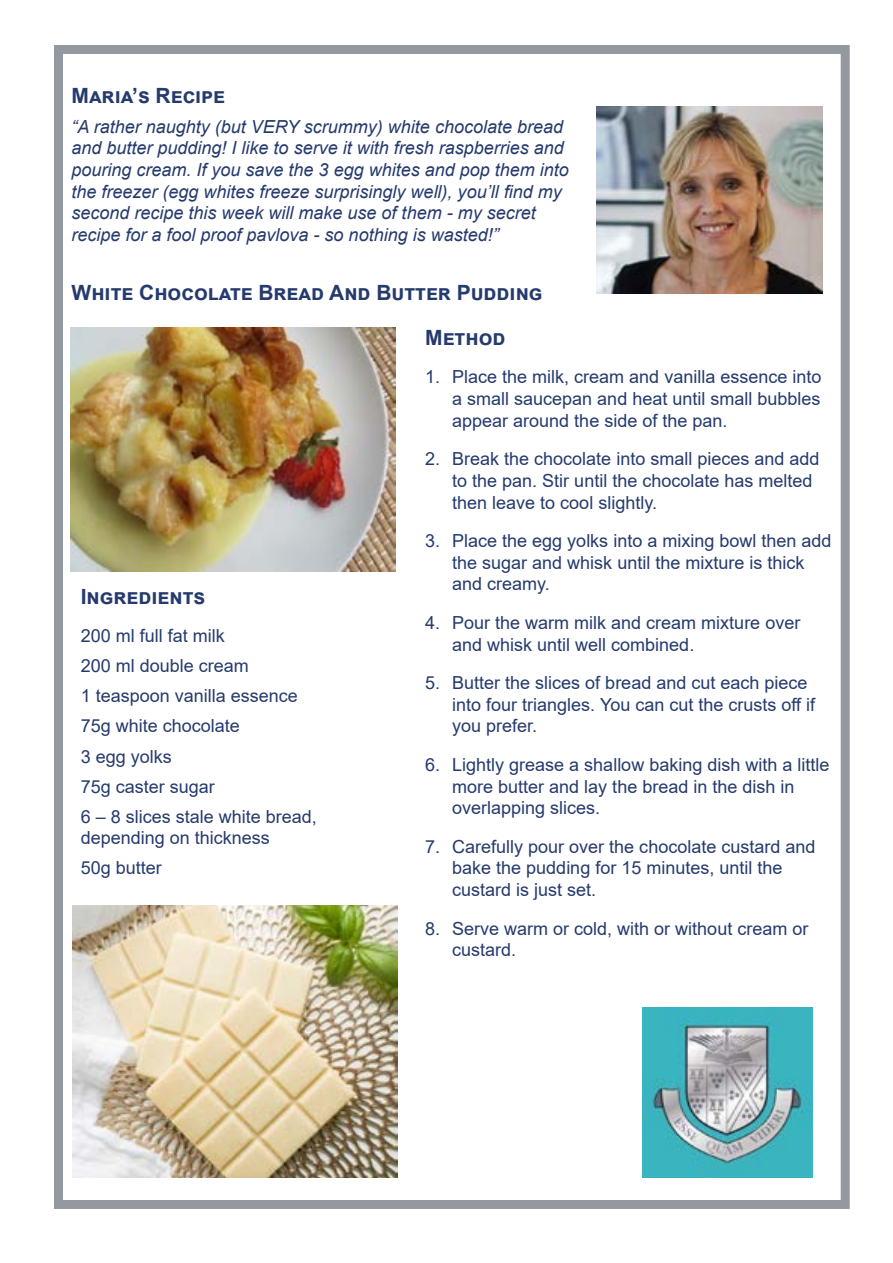
<style>
.page{position:relative;width:893px;height:1263px;background:#fff}
.page>*{position:absolute;margin:0;border:0;box-sizing:border-box;transform-origin:0 0}
.t1{font:700 21px "Arial";color:#253a6d}
.t2{font:18px/21.6px "Arial";color:#253a6d}
.t3{font:italic 18px/21.6px "Arial";color:#253a6d}
</style>
<div class="page">
<div style="left:54px;top:45px;width:796px;height:1164px;border:9px solid #93999e"></div>
<img style="left:71px;top:327px;width:324px;height:245px">
<img style="left:642px;top:1008px;width:170px;height:170px">
<img style="left:597px;top:106px;width:225px;height:187px">
<img style="left:72px;top:905px;width:325px;height:273px">
<p class="t1" style="left:72px;top:81px;width:155px">Maria’s Recipe</p>
<p class="t3" style="left:72px;top:116px;width:499px">“A rather naughty (but VERY scrummy) white chocolate bread and butter pudding! I like to serve it with fresh raspberries and pouring cream. If you save the 3 egg whites and pop them into the freezer (egg whites freeze surprisingly well), you’ll find my second recipe this week will make use of them - my secret recipe for a fool proof pavlova - so nothing is wasted!”</p>
<p class="t1" style="left:72px;top:278px;width:473px">White Chocolate Bread And Butter Pudding</p>
<p class="t1" style="left:81px;top:581px;width:126px">Ingredients</p>
<p class="t2" style="left:81px;top:621px;width:238px;line-height:30.2px">200 ml full fat milk<br>200 ml double cream<br>1 teaspoon vanilla essence<br>75g white chocolate<br>3 egg yolks<br>75g caster sugar<br>6 – 8 slices stale white bread,</p>
<p class="t2" style="left:81px;top:823px;width:191px;line-height:30.2px">depending on thickness<br>50g butter</p>
<p class="t1" style="left:425px;top:323px;width:82px">Method</p>
<p class="t2" style="left:452px;top:366px;width:371px;text-align:justify;text-indent:-27px">1. Place the milk, cream and vanilla essence into a small saucepan and heat until small bubbles appear around the side of the pan.</p>
<p class="t2" style="left:452px;top:448px;width:369px;text-indent:-27px">2. Break the chocolate into small pieces and add to the pan. Stir until the chocolate has melted then leave to cool slightly.</p>
<p class="t2" style="left:452px;top:530px;width:381px;text-indent:-27px">3. Place the egg yolks into a mixing bowl then add the sugar and whisk until the mixture is thick and creamy.</p>
<p class="t2" style="left:452px;top:612px;width:350px;text-indent:-27px">4. Pour the warm milk and cream mixture over and whisk until well combined.</p>
<p class="t2" style="left:452px;top:672px;width:364px;text-indent:-27px">5. Butter the slices of bread and cut each piece into four triangles. You can cut the crusts off if you prefer.</p>
<p class="t2" style="left:452px;top:754px;width:379px;text-indent:-27px">6. Lightly grease a shallow baking dish with a little more butter and lay the bread in the dish in overlapping slices.</p>
<p class="t2" style="left:452px;top:835px;width:365px;text-indent:-27px">7. Carefully pour over the chocolate custard and bake the pudding for 15 minutes, until the custard is just set.</p>
<p class="t2" style="left:452px;top:917px;width:358px;text-indent:-27px">8. Serve warm or cold, with or without cream or custard.</p>
</div>
